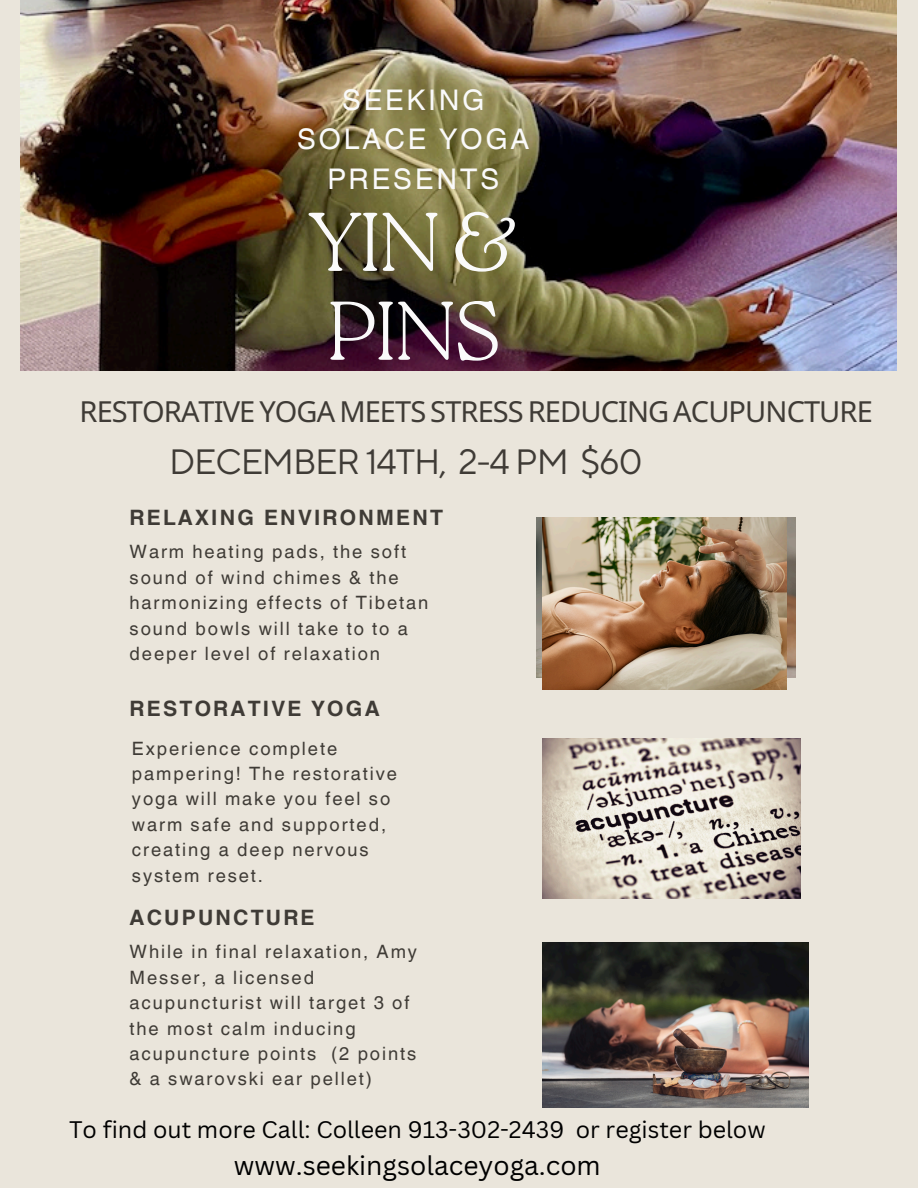
<style>
.page{position:relative;width:918px;height:1188px;background:#eae5db}
.page>*{position:absolute;margin:0;border:0;box-sizing:border-box;transform-origin:0 0}
.t1{font:100 83.1px/88.8px "Roca Two";letter-spacing:-.03em;color:#fafafa}
.t2{font:34.95px "TT Norms Pro";letter-spacing:-.03em;color:#3f3b36}
.t3{font:28.95px "Noto Sans";letter-spacing:-.03em;color:#3f3b36}
.t4{font:28.5px/39.3px "Helvetica World";letter-spacing:.105em;color:#fafafa;text-align:center}
.t5{font:26.25px "Canva Sans";color:#000}
.t6{font:23.25px "Canva Sans";color:#000}
.t7{font:700 21.15px "Helvetica World";letter-spacing:.105em;color:#3f3b36}
.t8{font:18.45px/25.3px "Helvetica World";letter-spacing:.105em;color:#3f3b36}
</style>
<div class="page">
<img style="left:20px;top:0;width:877px;height:371px">
<img style="left:536px;top:518px;width:259px;height:160px">
<img style="left:542px;top:942px;width:267px;height:166px">
<img style="left:542px;top:738px;width:259px;height:160px">
<img style="left:542px;top:518px;width:244px;height:172px">
<p class="t4" style="left:297px;top:80px;width:234px">SEEKING<br>SOLACE YOGA<br>PRESENTS</p>
<h4 class="t1" style="left:308px;top:198px;width:211px">YIN &amp;<br>PINS</h4>
<p class="t3" style="left:80px;top:391px;width:795px">RESTORATIVE YOGA MEETS STRESS REDUCING ACUPUNCTURE</p>
<p class="t2" style="left:169px;top:441px;width:475px">DECEMBER 14TH, 2-4 PM $60</p>
<p class="t7" style="left:130px;top:501px;width:315px">RELAXING ENVIRONMENT</p>
<p class="t8" style="left:130px;top:539px;width:300px">Warm heating pads, the soft sound of wind chimes &amp; the harmonizing effects of Tibetan sound bowls will take to to a deeper level of relaxation</p>
<h4 class="t7" style="left:130px;top:691px;width:252px">RESTORATIVE YOGA</h4>
<p class="t8" style="left:132px;top:736px;width:267px">Experience complete pampering! The restorative yoga will make you feel so warm safe and supported, creating a deep nervous system reset.</p>
<h4 class="t7" style="left:130px;top:901px;width:187px">ACUPUNCTURE</h4>
<p class="t8" style="left:130px;top:939px;width:289px">While in final relaxation, Amy<br>Messer, a licensed acupuncturist will target 3 of the most calm inducing acupuncture points (2 points &amp; a swarovski ear pellet)</p>
<h5 class="t6" style="left:69px;top:1113px;width:698px">To find out more Call: Colleen 913-302-2439 or register below</h5>
<h5 class="t5" style="left:234px;top:1147px;width:368px">www.seekingsolaceyoga.com</h5>
</div>
